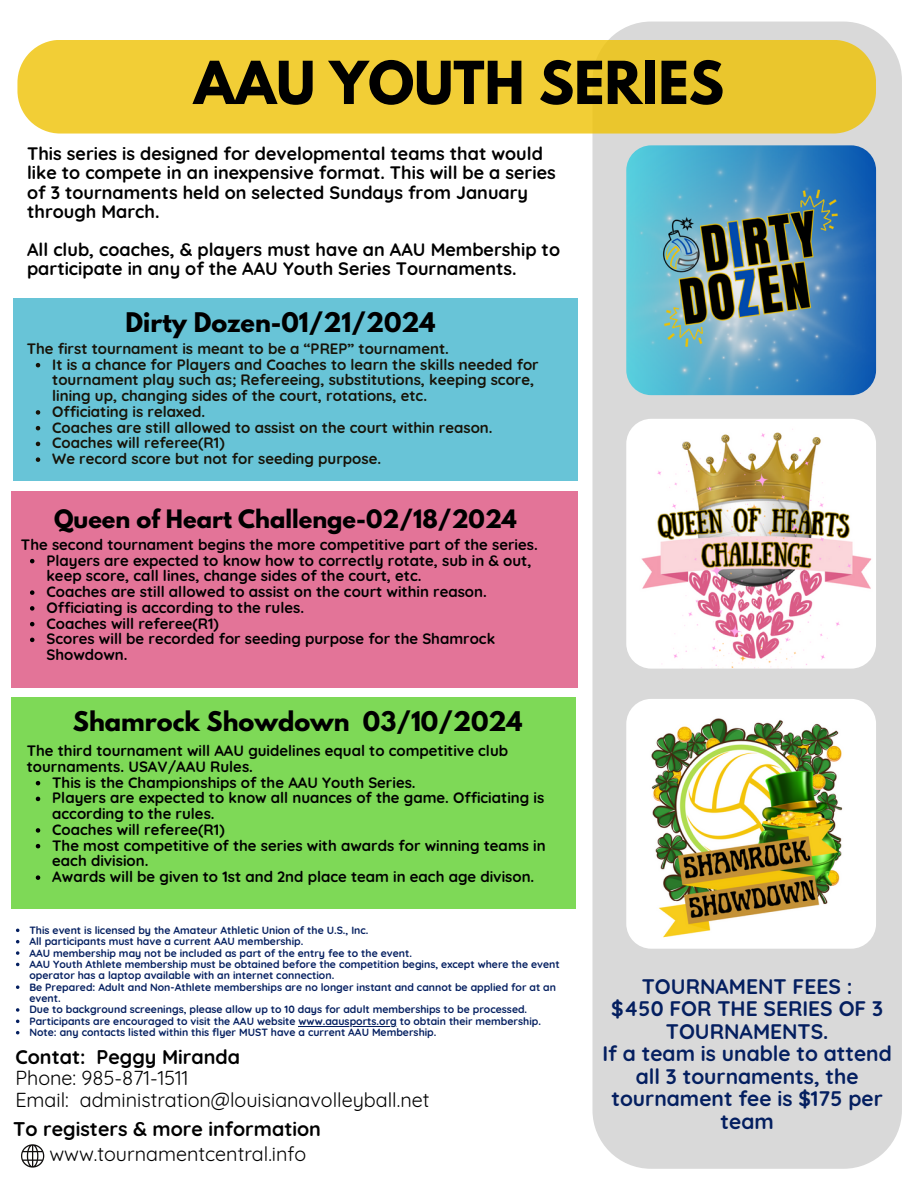
<style>
.page{position:relative;width:918px;height:1188px;background:#fff}
.page>*{position:absolute;margin:0;border:0;box-sizing:border-box;transform-origin:0 0}
.t1{font:700 52.5px "League Spartan";color:#000}
.t2{font:700 24px "League Spartan";color:#000}
.t3{font:700 22.5px "League Spartan";color:#000}
.t4{font:700 21px/22.5px "Quicksand";color:#041f60;text-align:center}
.t5{font:19.8px "Quicksand";color:#000}
.t6{font:700 19.8px "Quicksand";color:#000}
.t7{font:700 18px/19.2px "Quicksand";color:#000}
.t8{font:700 15px/15.8px "Quicksand";color:#000}
.t9{font:700 15px/15.8px "Quicksand";color:#171308}
.t10{font:700 10.5px/11.4px "Quicksand";color:#041f60}
</style>
<div class="page">
<div style="left:592px;top:22px;width:310px;height:1147px;background:#d9d9d9;border-radius:58px"></div>
<svg style="left:21px;top:1144px;width:23px;height:24px"></svg>
<img style="left:626px;top:419px;width:250px;height:250px;border-radius:25px">
<img style="left:626px;top:699px;width:250px;height:250px;border-radius:25px">
<img style="left:626px;top:145px;width:250px;height:250px;border-radius:25px">
<div style="left:13px;top:298px;width:565px;height:183px;background:#68c4d7"></div>
<div style="left:12px;top:491px;width:566px;height:196px;background:#e37498"></div>
<div style="left:12px;top:698px;width:564px;height:211px;background:#7ed957"></div>
<svg style="left:17px;top:40px;width:859px;height:94px;background:#efcc37"></svg>
<svg style="left:36px;top:363px;width:4px;height:4px"></svg>
<svg style="left:36px;top:410px;width:4px;height:5px"></svg>
<svg style="left:36px;top:426px;width:4px;height:4px"></svg>
<svg style="left:36px;top:442px;width:4px;height:4px"></svg>
<svg style="left:36px;top:457px;width:4px;height:5px"></svg>
<svg style="left:36px;top:781px;width:4px;height:4px"></svg>
<svg style="left:36px;top:797px;width:4px;height:4px"></svg>
<svg style="left:36px;top:828px;width:4px;height:5px"></svg>
<svg style="left:36px;top:844px;width:4px;height:4px"></svg>
<svg style="left:36px;top:875px;width:4px;height:5px"></svg>
<svg style="left:30px;top:559px;width:4px;height:4px"></svg>
<svg style="left:30px;top:590px;width:4px;height:5px"></svg>
<svg style="left:30px;top:606px;width:4px;height:5px"></svg>
<svg style="left:30px;top:622px;width:4px;height:4px"></svg>
<svg style="left:30px;top:638px;width:4px;height:4px"></svg>
<svg style="left:16px;top:951px;width:3px;height:4px"></svg>
<svg style="left:16px;top:985px;width:3px;height:4px"></svg>
<svg style="left:16px;top:1008px;width:3px;height:4px"></svg>
<hr style="left:299px;top:1026px;width:98px;height:1px;background:#041f60">
<p class="t1" style="left:194px;top:57px;width:532px">AAU YOUTH SERIES</p>
<p class="t7" style="left:27px;top:144px;width:530px">This series is designed for developmental teams that would like to compete in an inexpensive format. This will be a series of 3 tournaments held on selected Sundays from January through March.</p>
<p class="t7" style="left:27px;top:240px;width:534px">All club, coaches, &amp; players must have an AAU Membership to participate in any of the AAU Youth Series Tournaments.</p>
<p class="t2" style="left:126px;top:310px;width:311px">Dirty Dozen-01/21/2024</p>
<p class="t9" style="left:27px;top:340px;width:424px">The first tournament is meant to be a “PREP” tournament.</p>
<p class="t9" style="left:52px;top:356px;width:488px">It is a chance for Players and Coaches to learn the skills needed for tournament play such as; Refereeing, substitutions, keeping score, lining up, changing sides of the court, rotations, etc.</p>
<p class="t9" style="left:52px;top:403px;width:154px">Officiating is relaxed.</p>
<p class="t9" style="left:52px;top:419px;width:442px">Coaches are still allowed to assist on the court within reason.</p>
<p class="t9" style="left:52px;top:435px;width:174px">Coaches will referee(R1)</p>
<p class="t9" style="left:52px;top:451px;width:330px">We record score but not for seeding purpose.</p>
<p class="t3" style="left:54px;top:507px;width:464px">Queen of Heart Challenge-02/18/2024</p>
<p class="t8" style="left:21px;top:536px;width:518px">The second tournament begins the more competitive part of the series.</p>
<p class="t8" style="left:46px;top:552px;width:487px">Players are expected to know how to correctly rotate, sub in &amp; out, keep score, call lines, change sides of the court, etc.</p>
<p class="t8" style="left:46px;top:584px;width:442px">Coaches are still allowed to assist on the court within reason.</p>
<p class="t8" style="left:46px;top:599px;width:259px">Officiating is according to the rules.</p>
<p class="t8" style="left:46px;top:615px;width:174px">Coaches will referee(R1)</p>
<p class="t8" style="left:46px;top:631px;width:450px">Scores will be recorded for seeding purpose for the Shamrock<br>Showdown.</p>
<p class="t2" style="left:73px;top:710px;width:451px">Shamrock Showdown 03/10/2024</p>
<p class="t8" style="left:27px;top:743px;width:483px">The third tournament will AAU guidelines equal to competitive club tournaments. USAV/AAU Rules.</p>
<p class="t8" style="left:52px;top:774px;width:365px">This is the Championships of the AAU Youth Series.</p>
<p class="t8" style="left:52px;top:790px;width:494px">Players are expected to know all nuances of the game. Officiating is according to the rules.</p>
<p class="t8" style="left:52px;top:821px;width:174px">Coaches will referee(R1)</p>
<p class="t8" style="left:52px;top:837px;width:495px">The most competitive of the series with awards for winning teams in each division.</p>
<p class="t8" style="left:52px;top:869px;width:484px">Awards will be given to 1st and 2nd place team in each age divison.</p>
<p class="t10" style="left:29px;top:924px;width:341px">This event is licensed by the Amateur Athletic Union of the U.S., Inc.</p>
<p class="t10" style="left:29px;top:936px;width:276px">All participants must have a current AAU membership.</p>
<p class="t10" style="left:29px;top:947px;width:384px">AAU membership may not be included as part of the entry fee to the event.</p>
<p class="t10" style="left:29px;top:958px;width:532px">AAU Youth Athlete membership must be obtained before the competition begins, except where the event operator has a laptop available with an internet connection.</p>
<p class="t10" style="left:29px;top:981px;width:528px">Be Prepared: Adult and Non-Athlete memberships are no longer instant and cannot be applied for at an event.</p>
<p class="t10" style="left:29px;top:1004px;width:499px">Due to background screenings, please allow up to 10 days for adult memberships to be processed.</p>
<p class="t10" style="left:29px;top:1015px;width:513px">Participants are encouraged to visit the AAU website www.aausports.org to obtain their membership.</p>
<p class="t10" style="left:29px;top:1027px;width:409px">Note: any contacts listed within this flyer MUST have a current AAU Membership.</p>
<p class="t6" style="left:15px;top:1044px;width:226px">Contat: Peggy Miranda</p>
<p class="t5" style="left:15px;top:1065px;width:175px">Phone: 985-871-1511</p>
<p class="t5" style="left:15px;top:1087px;width:416px">Email: administration@louisianavolleyball.net</p>
<p class="t6" style="left:13px;top:1116px;width:309px">To registers &amp; more information</p>
<p class="t5" style="left:49px;top:1141px;width:258px">www.tournamentcentral.info</p>
<p class="t4" style="left:642px;top:974px;width:212px">TOURNAMENT FEES :</p>
<p class="t4" style="left:611px;top:997px;width:274px">$450 FOR THE SERIES OF 3<br>TOURNAMENTS.</p>
<p class="t4" style="left:602px;top:1042px;width:291px">If a team is unable to attend all 3 tournaments, the tournament fee is $175 per team</p>
</div>
